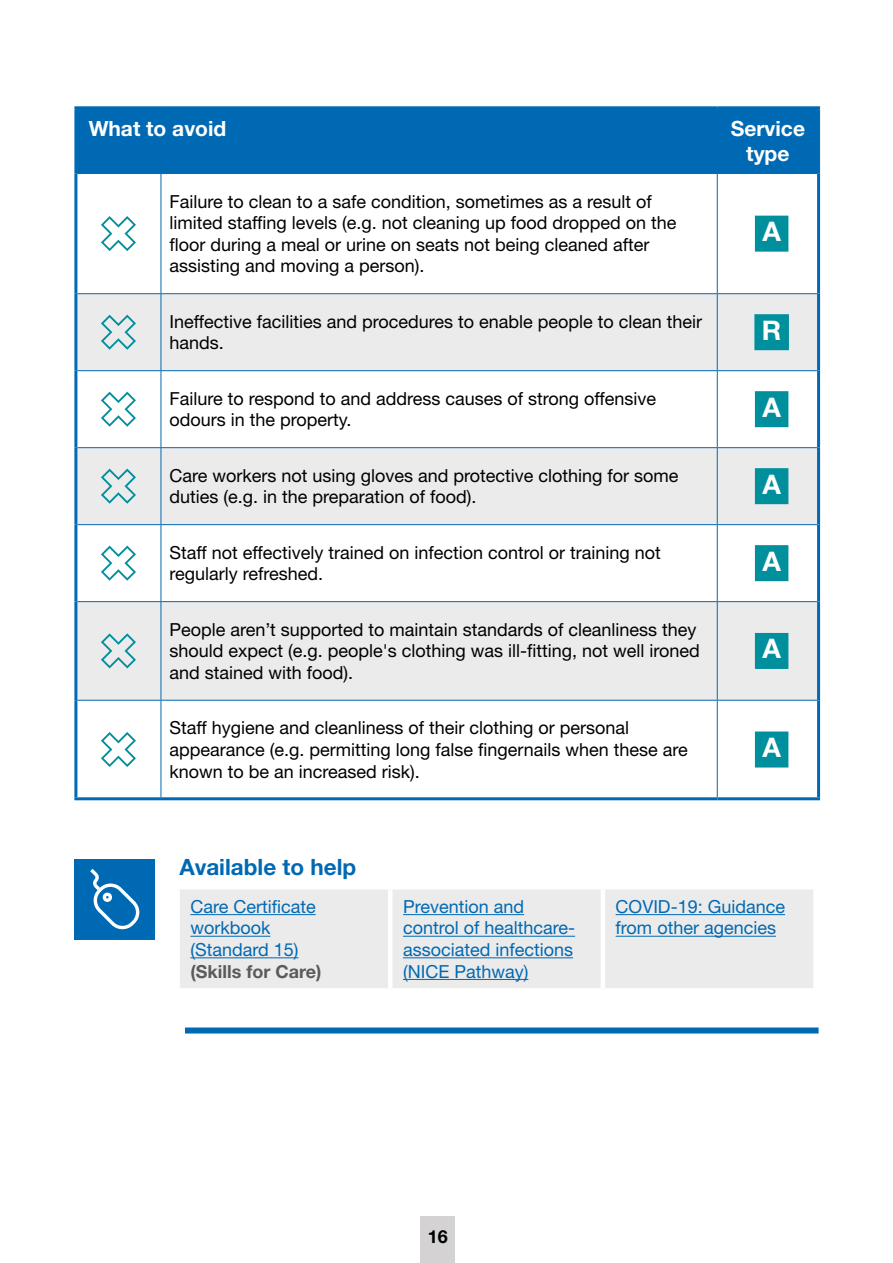
<style>
.page{position:relative;width:893px;height:1263px;background:#fff}
.page>*{position:absolute;margin:0;border:0;box-sizing:border-box;transform-origin:0 0}
.t1{font:700 27px "Helvetica Neue LT Std";color:#fff}
.t2{font:700 22.5px "Helvetica Neue LT Std";color:#0069b3}
.t3{font:700 21px/25.2px "Helvetica Neue LT Std";color:#fff;text-align:center}
.t4{font:18px/21.6px "Helvetica Neue LT Std";color:#000}
.t5{font:18px/21.6px "Helvetica Neue LT Std";color:#0069b3}
.t6{font:700 18px "Helvetica Neue LT Std";color:#5c5a59}
.t7{font:700 18px "Helvetica Neue LT Std";color:#000}
</style>
<div class="page">
<div style="left:421px;top:1216px;width:34px;height:47px;background:#d4d2d2"></div>
<div style="left:74px;top:859px;width:81px;height:80px;background:#0069b3"></div>
<svg style="left:90px;top:869px;width:49px;height:60px"></svg>
<div style="left:180px;top:889px;width:633px;height:99px;background:#ecebeb"></div>
<hr style="left:388px;top:889px;width:4px;height:99px;background:#fff">
<hr style="left:601px;top:889px;width:4px;height:99px;background:#fff">
<hr style="left:190px;top:914px;width:126px;height:1px;background:#0069b3">
<hr style="left:190px;top:936px;width:80px;height:1px;background:#0069b3">
<hr style="left:190px;top:957px;width:108px;height:1px;background:#0069b3">
<hr style="left:403px;top:914px;width:121px;height:1px;background:#0069b3">
<hr style="left:403px;top:936px;width:172px;height:1px;background:#0069b3">
<hr style="left:403px;top:957px;width:170px;height:1px;background:#0069b3">
<hr style="left:403px;top:979px;width:125px;height:1px;background:#0069b3">
<hr style="left:616px;top:914px;width:169px;height:1px;background:#0069b3">
<hr style="left:616px;top:936px;width:160px;height:1px;background:#0069b3">
<div style="left:185px;top:1027px;width:634px;height:6px;background:#0069b3"></div>
<div style="left:77px;top:109px;width:740px;height:64px;background:#0069b3"></div>
<svg style="left:77px;top:294px;width:740px;height:406px;fill:#ecebeb"></svg>
<hr style="left:717px;top:109px;width:1px;height:64px;background:#0069b3">
<hr style="left:77px;top:173px;width:84px;height:1px;background:#0069b3">
<hr style="left:161px;top:173px;width:556px;height:1px;background:#0069b3">
<hr style="left:161px;top:174px;width:1px;height:119px;background:#0069b3">
<hr style="left:717px;top:173px;width:100px;height:1px;background:#0069b3">
<hr style="left:717px;top:174px;width:1px;height:119px;background:#0069b3">
<hr style="left:77px;top:293px;width:84px;height:1px;background:#0069b3">
<hr style="left:161px;top:293px;width:556px;height:1px;background:#0069b3">
<hr style="left:161px;top:294px;width:1px;height:76px;background:#0069b3">
<hr style="left:717px;top:293px;width:100px;height:1px;background:#0069b3">
<hr style="left:717px;top:294px;width:1px;height:76px;background:#0069b3">
<hr style="left:77px;top:370px;width:84px;height:1px;background:#0069b3">
<hr style="left:161px;top:370px;width:556px;height:1px;background:#0069b3">
<hr style="left:161px;top:371px;width:1px;height:76px;background:#0069b3">
<hr style="left:717px;top:370px;width:100px;height:1px;background:#0069b3">
<hr style="left:717px;top:371px;width:1px;height:76px;background:#0069b3">
<hr style="left:77px;top:447px;width:84px;height:1px;background:#0069b3">
<hr style="left:161px;top:447px;width:556px;height:1px;background:#0069b3">
<hr style="left:161px;top:448px;width:1px;height:76px;background:#0069b3">
<hr style="left:717px;top:447px;width:100px;height:1px;background:#0069b3">
<hr style="left:717px;top:448px;width:1px;height:76px;background:#0069b3">
<hr style="left:77px;top:524px;width:84px;height:1px;background:#0069b3">
<hr style="left:161px;top:524px;width:556px;height:1px;background:#0069b3">
<hr style="left:161px;top:525px;width:1px;height:76px;background:#0069b3">
<hr style="left:717px;top:524px;width:100px;height:1px;background:#0069b3">
<hr style="left:717px;top:525px;width:1px;height:76px;background:#0069b3">
<hr style="left:77px;top:601px;width:84px;height:1px;background:#0069b3">
<hr style="left:161px;top:601px;width:556px;height:1px;background:#0069b3">
<hr style="left:161px;top:602px;width:1px;height:98px;background:#0069b3">
<hr style="left:717px;top:601px;width:100px;height:1px;background:#0069b3">
<hr style="left:717px;top:602px;width:1px;height:98px;background:#0069b3">
<hr style="left:77px;top:700px;width:84px;height:1px;background:#0069b3">
<hr style="left:161px;top:700px;width:556px;height:1px;background:#0069b3">
<hr style="left:161px;top:701px;width:1px;height:96px;background:#0069b3">
<hr style="left:717px;top:700px;width:100px;height:1px;background:#0069b3">
<hr style="left:717px;top:701px;width:1px;height:96px;background:#0069b3">
<hr style="left:74px;top:106px;width:87px;height:3px;background:#0069b3">
<hr style="left:74px;top:109px;width:3px;height:65px;background:#0069b3">
<hr style="left:161px;top:106px;width:556px;height:3px;background:#0069b3">
<hr style="left:717px;top:106px;width:103px;height:3px;background:#0069b3">
<hr style="left:817px;top:109px;width:3px;height:65px;background:#0069b3">
<hr style="left:74px;top:174px;width:3px;height:120px;background:#0069b3">
<hr style="left:817px;top:174px;width:3px;height:120px;background:#0069b3">
<hr style="left:74px;top:294px;width:3px;height:77px;background:#0069b3">
<hr style="left:817px;top:294px;width:3px;height:77px;background:#0069b3">
<hr style="left:74px;top:371px;width:3px;height:77px;background:#0069b3">
<hr style="left:817px;top:371px;width:3px;height:77px;background:#0069b3">
<hr style="left:74px;top:448px;width:3px;height:77px;background:#0069b3">
<hr style="left:817px;top:448px;width:3px;height:77px;background:#0069b3">
<hr style="left:74px;top:525px;width:3px;height:77px;background:#0069b3">
<hr style="left:817px;top:525px;width:3px;height:77px;background:#0069b3">
<hr style="left:74px;top:602px;width:3px;height:98px;background:#0069b3">
<hr style="left:817px;top:602px;width:3px;height:98px;background:#0069b3">
<hr style="left:74px;top:700px;width:3px;height:97px;background:#0069b3">
<hr style="left:817px;top:700px;width:3px;height:97px;background:#0069b3">
<hr style="left:74px;top:797px;width:87px;height:3px;background:#0069b3">
<hr style="left:161px;top:797px;width:556px;height:3px;background:#0069b3">
<hr style="left:717px;top:797px;width:103px;height:3px;background:#0069b3">
<svg style="left:101px;top:216px;width:35px;height:35px"></svg>
<div style="left:755px;top:216px;width:33px;height:36px;background:#008f9d"></div>
<svg style="left:101px;top:315px;width:35px;height:35px"></svg>
<div style="left:754px;top:314px;width:35px;height:36px;background:#008f9d"></div>
<svg style="left:101px;top:392px;width:35px;height:35px"></svg>
<div style="left:755px;top:391px;width:33px;height:36px;background:#008f9d"></div>
<svg style="left:101px;top:469px;width:35px;height:35px"></svg>
<div style="left:755px;top:468px;width:33px;height:36px;background:#008f9d"></div>
<svg style="left:101px;top:546px;width:35px;height:35px"></svg>
<div style="left:755px;top:545px;width:33px;height:36px;background:#008f9d"></div>
<svg style="left:101px;top:633px;width:35px;height:35px"></svg>
<div style="left:755px;top:633px;width:33px;height:36px;background:#008f9d"></div>
<svg style="left:101px;top:732px;width:35px;height:35px"></svg>
<div style="left:755px;top:731px;width:33px;height:36px;background:#008f9d"></div>
<p class="t3" style="left:89px;top:115px;width:139px">What to avoid</p>
<p class="t3" style="left:731px;top:115px;width:76px">Service type</p>
<p class="t4" style="left:169px;top:190px;width:509px">Failure to clean to a safe condition, sometimes as a result of limited staffing levels (e.g. not cleaning up food dropped on the floor during a meal or urine on seats not being cleaned after assisting and moving a person).</p>
<h1 class="t1" style="left:762px;top:215px;width:20px">A</h1>
<p class="t4" style="left:169px;top:310px;width:534px">Ineffective facilities and procedures to enable people to clean their hands.</p>
<h1 class="t1" style="left:762px;top:313px;width:21px">R</h1>
<p class="t4" style="left:169px;top:387px;width:488px">Failure to respond to and address causes of strong offensive odours in the property.</p>
<h1 class="t1" style="left:762px;top:390px;width:20px">A</h1>
<p class="t4" style="left:169px;top:464px;width:511px">Care workers not using gloves and protective clothing for some duties (e.g. in the preparation of food).</p>
<h1 class="t1" style="left:762px;top:467px;width:20px">A</h1>
<p class="t4" style="left:169px;top:541px;width:493px">Staff not effectively trained on infection control or training not regularly refreshed.</p>
<h1 class="t1" style="left:762px;top:544px;width:20px">A</h1>
<p class="t4" style="left:169px;top:618px;width:532px">People aren’t supported to maintain standards of cleanliness they should expect (e.g. people's clothing was ill-fitting, not well ironed and stained with food).</p>
<h1 class="t1" style="left:762px;top:632px;width:20px">A</h1>
<p class="t4" style="left:169px;top:717px;width:520px">Staff hygiene and cleanliness of their clothing or personal appearance (e.g. permitting long false fingernails when these are known to be an increased risk).</p>
<h1 class="t1" style="left:762px;top:731px;width:20px">A</h1>
<p class="t2" style="left:180px;top:853px;width:178px">Available to help</p>
<p class="t5" style="left:190px;top:895px;width:127px">Care Certificate workbook (Standard 15)</p>
<p class="t6" style="left:190px;top:960px;width:132px">(Skills for Care)</p>
<p class="t5" style="left:403px;top:895px;width:174px">Prevention and control of healthcare&shy;associated infections (NICE Pathway)</p>
<p class="t5" style="left:616px;top:895px;width:171px">COVID-19: Guidance from other agencies</p>
<p class="t7" style="left:428px;top:1225px;width:22px">16</p>
</div>
